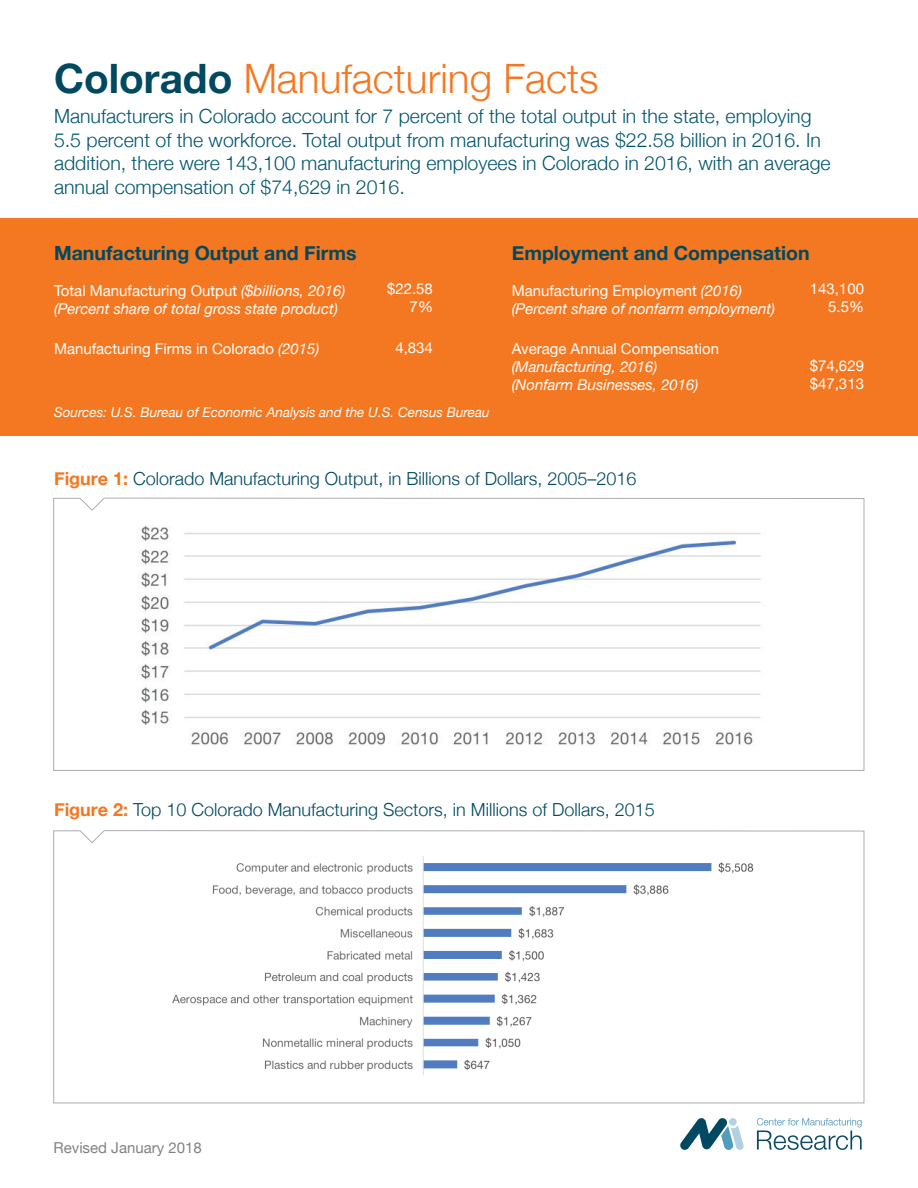
<style>
.page{position:relative;width:918px;height:1188px;background:#fff}
.page>*{position:absolute;margin:0;border:0;box-sizing:border-box;transform-origin:0 0}
.t1{font:300 40.5px "Helvetica Neue";color:#f47721}
.t2{font:300 19.5px/23.4px "Helvetica Neue";color:#00566f}
.t3{font:700 19.5px "Helvetica Neue";color:#004960}
.t4{font:300 18px "Helvetica Neue";color:#004960}
.t5{font:italic 15px/18px "Helvetica Neue";color:#fff}
.t6{font:15px/18px "Helvetica Neue";color:#fff;text-align:right}
.t7{font:15px "Helvetica Neue";color:#808285}
.t8{font:italic 13.5px "Helvetica Neue";color:#fff}
.s1{font-weight:700;color:#004960}
.s2{font-style:normal}
.s3{font-style:italic}
.s4{font-weight:700;color:#f47721}
</style>
<div class="page">
<svg style="left:53px;top:498px;width:811px;height:273px"></svg>
<svg style="left:53px;top:830px;width:811px;height:273px"></svg>
<div style="left:0;top:218px;width:918px;height:218px;background:#f47721"></div>
<img style="left:132px;top:515px;width:648px;height:242px">
<img style="left:138px;top:844px;width:648px;height:243px">
<svg style="left:757px;top:1118px;width:105px;height:32px"></svg>
<svg style="left:680px;top:1118px;width:64px;height:32px"></svg>
<div style="left:729px;top:1118px;width:8px;height:8px;background:#b1d0e2;border-radius:50%"></div>
<h1 class="t1" style="left:54px;top:46px;width:546px"><span class="s1">Colorado</span> Manufacturing Facts</h1>
<p class="t2" style="left:54px;top:103px;width:778px">Manufacturers in Colorado account for 7 percent of the total output in the state, employing 5.5 percent of the workforce. Total output from manufacturing was $22.58 billion in 2016. In addition, there were 143,100 manufacturing employees in Colorado in 2016, with an average annual compensation of $74,629 in 2016.</p>
<p class="t3" style="left:54px;top:238px;width:304px">Manufacturing Output and Firms</p>
<p class="t5" style="left:54px;top:282px;width:293px"><span class="s2">Total Manufacturing Output</span> ($billions, 2016) (Percent share of total gross state product)</p>
<p class="t6" style="left:54px;top:341px;width:267px">Manufacturing Firms in Colorado <span class="s3">(2015)</span></p>
<p class="t6" style="left:387px;top:281px;width:47px">$22.58<br>7%</p>
<p class="t6" style="left:395px;top:339px;width:39px">4,834</p>
<p class="t8" style="left:54px;top:403px;width:437px">Sources: U.S. Bureau of Economic Analysis and the U.S. Census Bureau</p>
<p class="t3" style="left:512px;top:238px;width:299px">Employment and Compensation</p>
<p class="t5" style="left:512px;top:282px;width:265px"><span class="s2">Manufacturing Employment</span> (2016) (Percent share of nonfarm employment)</p>
<p class="t6" style="left:512px;top:341px;width:209px">Average Annual Compensation</p>
<p class="t5" style="left:512px;top:359px;width:188px">(Manufacturing, 2016) (Nonfarm Businesses, 2016)</p>
<p class="t6" style="left:810px;top:281px;width:56px">143,100<br>5.5%</p>
<p class="t6" style="left:810px;top:357px;width:56px;text-align:left">$74,629 $47,313</p>
<p class="t4" style="left:54px;top:464px;width:584px"><span class="s4">Figure 1:</span> Colorado Manufacturing Output, in Billions of Dollars, 2005–2016</p>
<p class="t4" style="left:54px;top:795px;width:602px"><span class="s4">Figure 2:</span> Top 10 Colorado Manufacturing Sectors, in Millions of Dollars, 2015</p>
<p class="t7" style="left:54px;top:1137px;width:150px">Revised January 2018</p>
</div>
